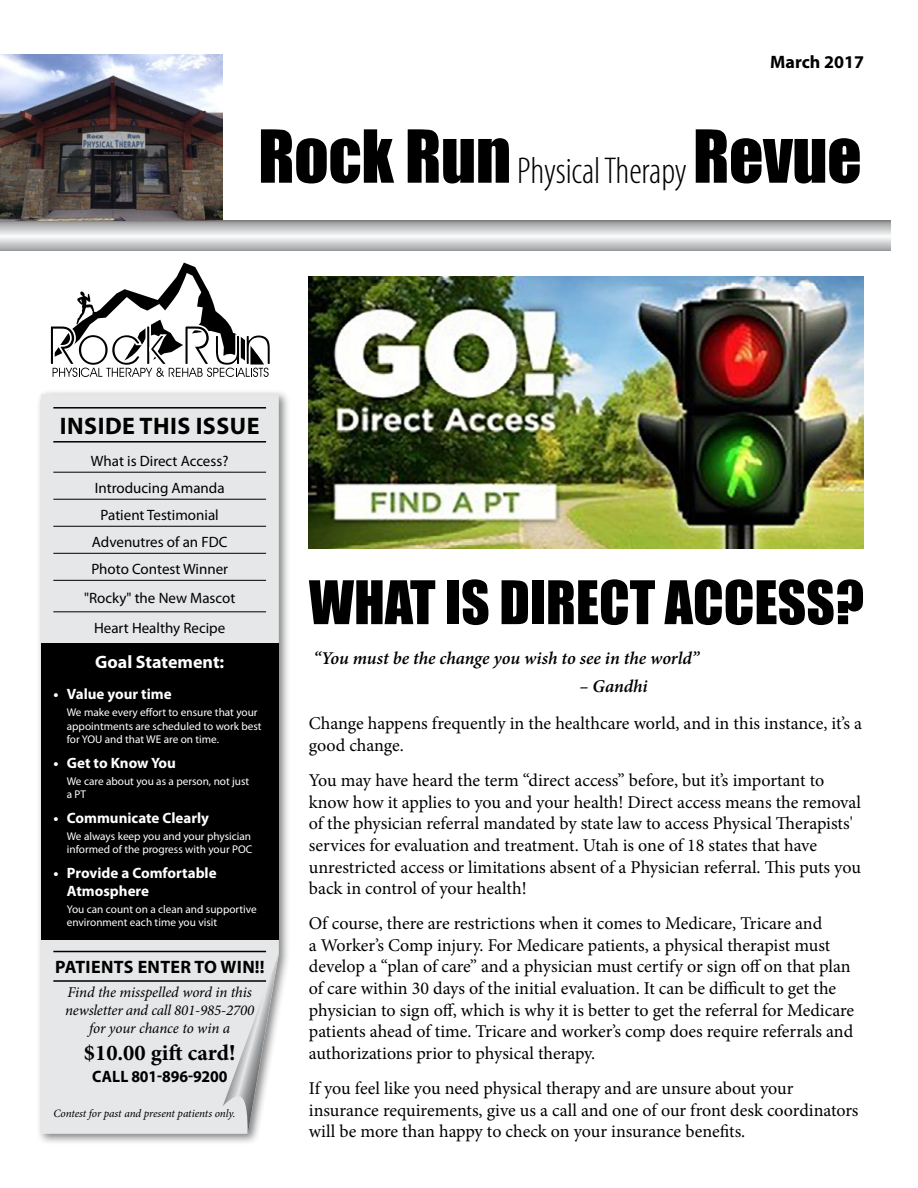
<style>
.page{position:relative;width:918px;height:1188px;background:#fff}
.page>*{position:absolute;margin:0;border:0;box-sizing:border-box;transform-origin:0 0}
.t1{font:55.5px "Impact";color:#000}
.t2{font:300 condensed 37.5px "Myriad Pro";letter-spacing:-.005em;color:#000}
.t3{font:700 24px "Myriad Pro";letter-spacing:.02em;color:#000}
.t4{font:700 22.5px "Minion Pro";color:#000}
.t5{font:18px/21.6px "Minion Pro";letter-spacing:-.005em;color:#000}
.t6{font:italic 600 18px "Minion Pro";letter-spacing:-.005em;color:#000}
.t7{font:700 18px "Myriad Pro";letter-spacing:.01em;color:#000}
.t8{font:700 18px "Myriad Pro";color:#fff}
.t9{font:700 16.5px "Myriad Pro";letter-spacing:-.01em;color:#000;scale:.95 1}
.t10{font:15px/26.8px "Myriad Pro";color:#000;text-align:center}
.t11{font:700 15px/18px "Myriad Pro";color:#fff}
.t12{font:italic 15px/18px "Minion Pro";letter-spacing:-.01em;color:#000;text-align:center}
.t13{font:11.25px/13.5px "Myriad Pro";color:#fff}
.t14{font:italic 11.25px "Minion Pro";letter-spacing:-.01em;color:#000}
.s1{font-family:"Impact";font-weight:400;font-stretch:normal;font-size:67.5px}
</style>
<div class="page">
<svg style="left:50px;top:263px;width:220px;height:114px"></svg>
<svg style="left:0;top:221px;width:891px;height:30px;background:#c9c9ca"></svg>
<div style="left:35px;top:389px;width:255px;height:756px;background:#000;opacity:.5"></div>
<div style="left:41px;top:394px;width:238px;height:740px;background:#e6e7e8"></div>
<svg style="left:223px;top:953px;width:56px;height:182px;background:#d7d8d9"></svg>
<div style="left:41px;top:643px;width:238px;height:297px;background:#000"></div>
<hr style="left:53px;top:472px;width:213px;height:1px;background:#000">
<hr style="left:53px;top:441px;width:213px;height:2px;background:#000">
<hr style="left:53px;top:980px;width:213px;height:2px;background:#000">
<hr style="left:53px;top:407px;width:213px;height:2px;background:#000">
<hr style="left:53px;top:951px;width:213px;height:1px;background:#000">
<hr style="left:53px;top:526px;width:213px;height:1px;background:#000">
<hr style="left:53px;top:553px;width:213px;height:1px;background:#000">
<hr style="left:53px;top:499px;width:213px;height:1px;background:#000">
<hr style="left:53px;top:580px;width:213px;height:1px;background:#000">
<img style="left:0;top:54px;width:222px;height:167px">
<img style="left:309px;top:276px;width:555px;height:273px">
<hr style="left:53px;top:612px;width:213px;height:1px;background:#000">
<p class="t7" style="left:770px;top:51px;width:95px">March 2017</p>
<h2 class="t2" style="left:258px;top:150px;width:605px"><span class="s1">Rock Run</span> Physical Therapy <span class="s1">Revue</span></h2>
<h3 class="t3" style="left:60px;top:412px;width:201px">INSIDE THIS ISSUE</h3>
<p class="t10" style="left:91px;top:448px;width:139px">What is Direct Access?<br>Introducing Amanda<br>Patient Testimonial<br>Advenutres of an FDC<br>Photo Contest Winner</p>
<p class="t10" style="left:84px;top:584px;width:153px;line-height:29.7px">"Rocky" the New Mascot<br>Heart Healthy Recipe</p>
<p class="t8" style="left:95px;top:652px;width:131px">Goal Statement:</p>
<p class="t11" style="left:53px;top:686px;width:120px">• Value your time</p>
<p class="t13" style="left:67px;top:706px;width:196px">We make every effort to ensure that your appointments are scheduled to work best for YOU and that WE are on time.</p>
<p class="t11" style="left:53px;top:754px;width:124px">• Get to Know You</p>
<p class="t13" style="left:67px;top:774px;width:184px">We care about you as a person, not just a PT</p>
<p class="t11" style="left:53px;top:809px;width:157px">• Communicate Clearly</p>
<p class="t13" style="left:67px;top:829px;width:187px">We always keep you and your physician informed of the progress with your POC</p>
<p class="t11" style="left:67px;top:864px;width:151px;text-indent:-14px">• Provide a Comfortable<br>Atmosphere</p>
<p class="t13" style="left:67px;top:902px;width:192px">You can count on a clean and supportive environment each time you visit</p>
<p class="t7" style="left:55px;top:956px;width:211px">PATIENTS ENTER TO WIN!!</p>
<p class="t12" style="left:65px;top:984px;width:190px">Find the misspelled word in this newsletter and call 801-985-2700 for your chance to win a</p>
<p class="t4" style="left:84px;top:1037px;width:153px">$10.00 gift card!</p>
<p class="t9" style="left:92px;top:1067px;width:144px">CALL 801-896-9200</p>
<p class="t14" style="left:53px;top:1105px;width:184px">Contest for past and present patients only.</p>
<h1 class="t1" style="left:309px;top:559px;width:557px">WHAT IS DIRECT ACCESS?</h1>
<p class="t6" style="left:314px;top:646px;width:387px">“You must be the change you wish to see in the world”</p>
<p class="t6" style="left:580px;top:674px;width:69px">– Gandhi</p>
<p class="t5" style="left:309px;top:713px;width:555px">Change happens frequently in the healthcare world, and in this instance, it’s a good change.</p>
<p class="t5" style="left:309px;top:770px;width:554px">You may have heard the term “direct access” before, but it’s important to know how it applies to you and your health! Direct access means the removal of the physician referral mandated by state law to access Physical Therapists' services for evaluation and treatment. Utah is one of 18 states that have unrestricted access or limitations absent of a Physician referral. This puts you back in control of your health!</p>
<p class="t5" style="left:309px;top:913px;width:547px">Of course, there are restrictions when it comes to Medicare, Tricare and<br>a Worker’s Comp injury. For Medicare patients, a physical therapist must develop a “plan of care” and a physician must certify or sign off on that plan of care within 30 days of the initial evaluation. It can be difficult to get the physician to sign off, which is why it is better to get the referral for Medicare patients ahead of time. Tricare and worker’s comp does require referrals and authorizations prior to physical therapy.</p>
<p class="t5" style="left:309px;top:1077px;width:551px">If you feel like you need physical therapy and are unsure about your insurance requirements, give us a call and one of our front desk coordinators will be more than happy to check on your insurance benefits.</p>
</div>
